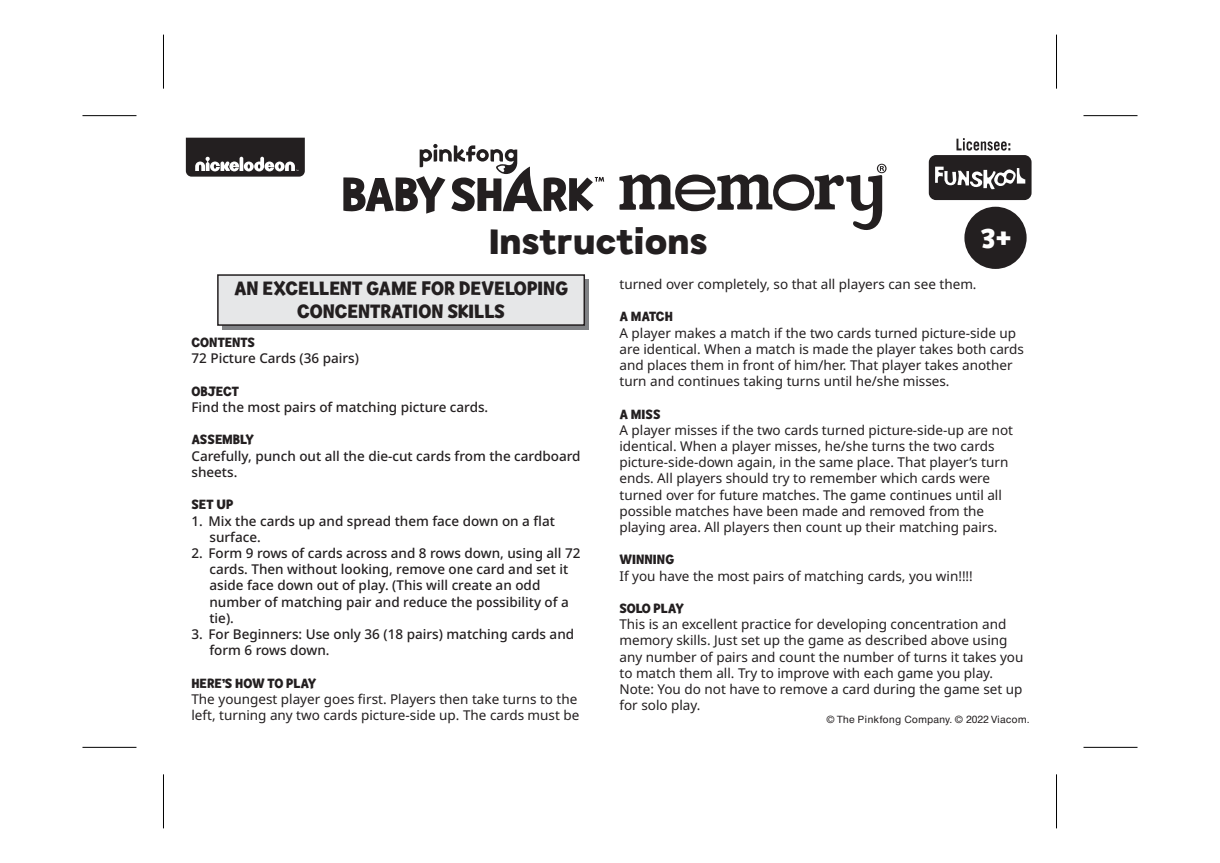
<style>
.page{position:relative;width:1220px;height:863px;background:#fff}
.page>*{position:absolute;margin:0;border:0;box-sizing:border-box;transform-origin:0 0}
.t1{font:35.85px "Pinkfong Baby Tuxedo";color:#231f20}
.t2{font:27.9px "Pinkfong Baby Tuxedo";color:#fff}
.t3{font:19.5px/23.4px "Pinkfong Baby Tuxedo";color:#231f20;text-align:center}
.t4{font:13.5px/16.2px "Noto Sans";color:#231f20}
.t5{font:500 13.5px/16.2px "Noto Sans";color:#231f20}
.t6{font:13.5px "Pinkfong Baby Tuxedo";color:#231f20}
.t7{font:10.2px "Helvetica Greek Upright";color:#231f20}
</style>
<div class="page">
<div style="left:222px;top:279px;width:366px;height:50px;background:#808285"></div>
<div style="left:217px;top:274px;width:368px;height:52px;background:#e6e7e8;border:2px solid #231f20"></div>
<hr style="left:163px;top:35px;width:1px;height:54px;background:#000">
<hr style="left:82px;top:115px;width:54px;height:1px;background:#000">
<hr style="left:82px;top:747px;width:54px;height:1px;background:#000">
<hr style="left:163px;top:774px;width:1px;height:54px;background:#000">
<hr style="left:1056px;top:35px;width:1px;height:54px;background:#000">
<hr style="left:1083px;top:115px;width:54px;height:1px;background:#000">
<hr style="left:1083px;top:747px;width:54px;height:1px;background:#000">
<hr style="left:1056px;top:774px;width:1px;height:54px;background:#000">
<svg style="left:927px;top:153px;width:106px;height:49px"></svg>
<div style="left:929px;top:155px;width:102px;height:45px;background:#231f20;border-radius:7px"></div>
<svg style="left:935px;top:167px;width:90px;height:22px"></svg>
<svg style="left:343px;top:144px;width:261px;height:70px"></svg>
<svg style="left:619px;top:164px;width:267px;height:66px"></svg>
<svg style="left:186px;top:138px;width:119px;height:39px;background:#484546"></svg>
<svg style="left:956px;top:138px;width:54px;height:13px"></svg>
<div style="left:964px;top:207px;width:62px;height:62px;background:#231f20;border-radius:50%"></div>
<h1 class="t1" style="left:489px;top:225px;width:220px">Instructions</h1>
<h2 class="t2" style="left:981px;top:225px;width:33px">3+</h2>
<h3 class="t3" style="left:234px;top:277px;width:335px">AN EXCELLENT GAME FOR DEVELOPING<br>CONCENTRATION SKILLS</h3>
<p class="t6" style="left:191px;top:336px;width:65px">CONTENTS</p>
<p class="t5" style="left:191px;top:351px;width:169px">72 Picture Cards (36 pairs)</p>
<p class="t6" style="left:191px;top:385px;width:49px">OBJECT</p>
<p class="t5" style="left:191px;top:399px;width:298px">Find the most pairs of matching picture cards.</p>
<p class="t6" style="left:191px;top:433px;width:64px">ASSEMBLY</p>
<p class="t5" style="left:191px;top:448px;width:391px">Carefully, punch out all the die-cut cards from the cardboard sheets.</p>
<p class="t6" style="left:191px;top:498px;width:43px">SET UP</p>
<p class="t5" style="left:209px;top:513px;width:347px;text-indent:-18px">1. Mix the cards up and spread them face down on a flat surface.</p>
<p class="t5" style="left:209px;top:545px;width:373px;text-indent:-18px">2. Form 9 rows of cards across and 8 rows down, using all 72 cards. Then without looking, remove one card and set it aside face down out of play. (This will create an odd number of matching pair and reduce the possibility of a tie).</p>
<p class="t5" style="left:209px;top:626px;width:366px;text-indent:-18px">3. For Beginners: Use only 36 (18 pairs) matching cards and form 6 rows down.</p>
<p class="t6" style="left:191px;top:676px;width:127px">HERE’S HOW TO PLAY</p>
<p class="t4" style="left:191px;top:691px;width:389px">The youngest player goes first. Players then take turns to the left, turning any two cards picture-side up. The cards must be</p>
<p class="t4" style="left:619px;top:276px;width:359px">turned over completely, so that all players can see them.</p>
<p class="t6" style="left:619px;top:310px;width:55px">A MATCH</p>
<p class="t4" style="left:619px;top:325px;width:406px">A player makes a match if the two cards turned picture-side up are identical. When a match is made the player takes both cards and places them in front of him/her. That player takes another turn and continues taking turns until he/she misses.</p>
<p class="t6" style="left:619px;top:407px;width:43px">A MISS</p>
<p class="t4" style="left:619px;top:422px;width:395px">A player misses if the two cards turned picture-side-up are not identical. When a player misses, he/she turns the two cards picture-side-down again, in the same place. That player’s turn ends. All players should try to remember which cards were turned over for future matches. The game continues until all possible matches have been made and removed from the playing area. All players then count up their matching pairs.</p>
<p class="t6" style="left:619px;top:553px;width:56px">WINNING</p>
<p class="t4" style="left:619px;top:568px;width:355px">If you have the most pairs of matching cards, you win!!!!</p>
<p class="t6" style="left:619px;top:602px;width:66px">SOLO PLAY</p>
<p class="t4" style="left:619px;top:616px;width:405px">This is an excellent practice for developing concentration and memory skills. Just set up the game as described above using any number of pairs and count the number of turns it takes you to match them all. Try to improve with each game you play.<br>Note: You do not have to remove a card during the game set up for solo play.</p>
<p class="t7" style="left:826px;top:714px;width:205px">© The Pinkfong Company. © 2022 Viacom.</p>
</div>
